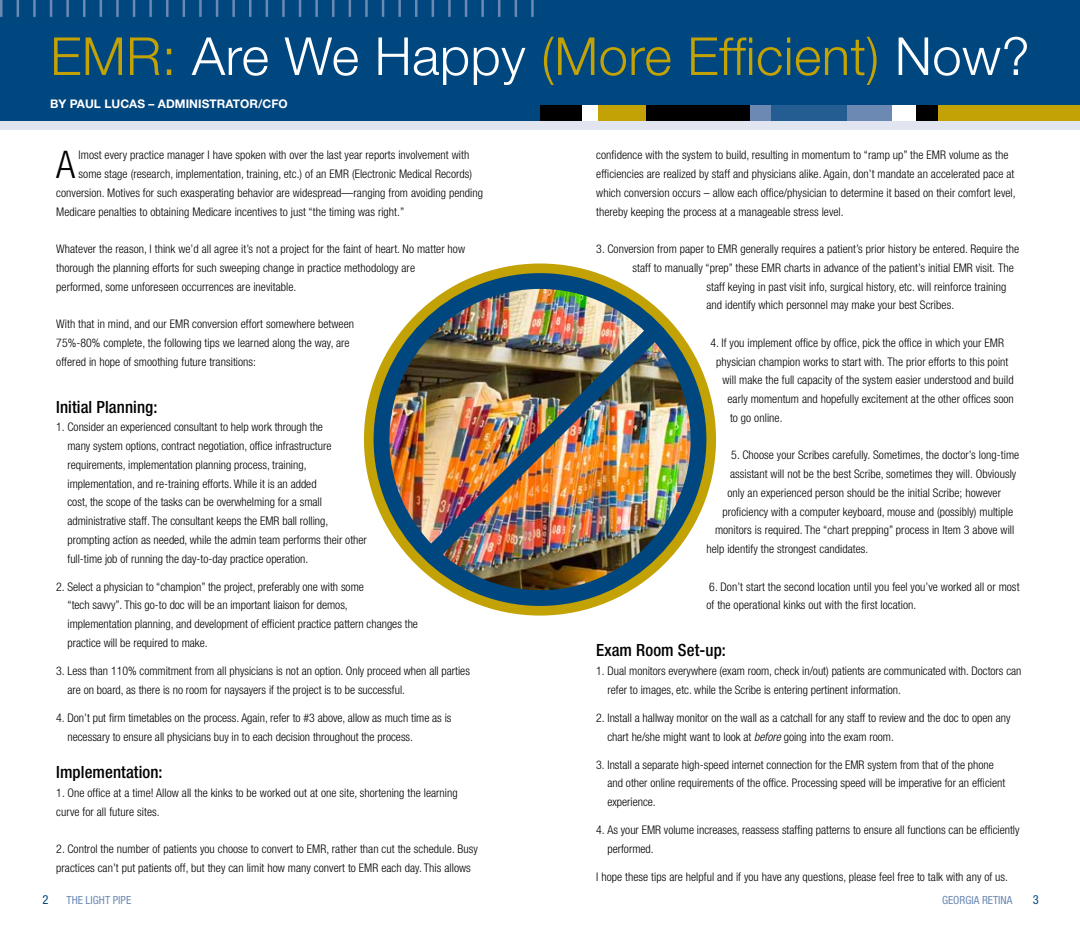
<style>
.page{position:relative;width:1080px;height:945px;background:#fff}
.page>*{position:absolute;margin:0;border:0;box-sizing:border-box;transform-origin:0 0}
.t1{font:300 52.5px "Helvetica Neue LT Std";letter-spacing:.01em;color:#c2a204}
.t2{font:300 condensed 38.12px "Helvetica Neue LT Std";color:#000}
.t3{font:500 condensed 16.88px "Helvetica Neue LT Std";letter-spacing:.005em;color:#000}
.t4{font:condensed 12.5px "Helvetica Neue LT Std";color:#00467f}
.t5{font:300 condensed 11.88px/18.8px "Helvetica Neue LT Std";letter-spacing:.005em;color:#000}
.t6{font:700 11.88px "Helvetica Neue LT Std";letter-spacing:.005em;color:#fff}
.t7{font:condensed 11.25px "Helvetica Neue LT Std";color:#6c89b4}
.s1{color:#fff}
.s2{font-style:italic}
</style>
<div class="page">
<div style="left:0;top:0;width:1080px;height:130px;background:#e1e5ef"></div>
<div style="left:0;top:0;width:1080px;height:121px;background:#00467f"></div>
<div style="left:910px;top:105px;width:170px;height:16px;background:#c2a204"></div>
<div style="left:879px;top:105px;width:46px;height:16px;background:#fff"></div>
<div style="left:916px;top:105px;width:21px;height:16px;background:#000"></div>
<div style="left:846px;top:105px;width:46px;height:16px;background:#6c89b4"></div>
<div style="left:743px;top:105px;width:103px;height:16px;background:#235d92"></div>
<div style="left:725px;top:105px;width:45px;height:16px;background:#6c89b4"></div>
<div style="left:540px;top:105px;width:209px;height:16px;background:#000"></div>
<div style="left:592px;top:105px;width:54px;height:16px;background:#c2a204"></div>
<div style="left:582px;top:105px;width:16px;height:16px;background:#fff"></div>
<hr style="left:481px;top:0;width:3px;height:17px;background:#6c89b4">
<svg style="left:465px;top:0;width:2px;height:17px"></svg>
<hr style="left:448px;top:0;width:3px;height:17px;background:#6c89b4">
<svg style="left:432px;top:0;width:2px;height:17px"></svg>
<hr style="left:415px;top:0;width:3px;height:17px;background:#6c89b4">
<hr style="left:398px;top:0;width:3px;height:17px;background:#6c89b4">
<svg style="left:382px;top:0;width:2px;height:17px"></svg>
<hr style="left:365px;top:0;width:3px;height:17px;background:#6c89b4">
<svg style="left:349px;top:0;width:2px;height:17px"></svg>
<hr style="left:332px;top:0;width:3px;height:17px;background:#6c89b4">
<hr style="left:315px;top:0;width:3px;height:17px;background:#6c89b4">
<svg style="left:299px;top:0;width:2px;height:17px"></svg>
<hr style="left:282px;top:0;width:3px;height:17px;background:#6c89b4">
<svg style="left:266px;top:0;width:2px;height:17px"></svg>
<hr style="left:249px;top:0;width:3px;height:17px;background:#6c89b4">
<hr style="left:232px;top:0;width:3px;height:17px;background:#6c89b4">
<svg style="left:216px;top:0;width:2px;height:17px"></svg>
<hr style="left:199px;top:0;width:3px;height:17px;background:#6c89b4">
<svg style="left:183px;top:0;width:2px;height:17px"></svg>
<hr style="left:166px;top:0;width:3px;height:17px;background:#6c89b4">
<hr style="left:149px;top:0;width:3px;height:17px;background:#6c89b4">
<svg style="left:133px;top:0;width:2px;height:17px"></svg>
<hr style="left:116px;top:0;width:3px;height:17px;background:#6c89b4">
<svg style="left:100px;top:0;width:2px;height:17px"></svg>
<hr style="left:83px;top:0;width:3px;height:17px;background:#6c89b4">
<hr style="left:66px;top:0;width:3px;height:17px;background:#6c89b4">
<svg style="left:50px;top:0;width:2px;height:17px"></svg>
<hr style="left:33px;top:0;width:3px;height:17px;background:#6c89b4">
<svg style="left:17px;top:0;width:2px;height:17px"></svg>
<hr style="left:0;top:0;width:3px;height:17px;background:#6c89b4">
<hr style="left:531px;top:0;width:3px;height:17px;background:#6c89b4">
<svg style="left:515px;top:0;width:2px;height:17px"></svg>
<hr style="left:498px;top:0;width:3px;height:17px;background:#6c89b4">
<div style="left:364px;top:263px;width:352px;height:353px;border:16px solid #c2a204;border-radius:50%"></div>
<img style="left:381px;top:281px;width:318px;height:317px;border-radius:159px">
<div style="left:374px;top:273px;width:332px;height:333px;border:16px solid #00467f;border-radius:50%"></div>
<img style="left:410px;top:311px;width:265px;height:265px">
<h1 class="t1" style="left:50px;top:24px;width:981px">EMR: <span class="s1">Are We Happy</span> (More Efficient) <span class="s1">Now?</span></h1>
<p class="t6" style="left:50px;top:97px;width:238px">BY PAUL LUCAS – ADMINISTRATOR/CFO</p>
<h2 class="t2" style="left:56px;top:143px;width:21px">A</h2>
<p class="t5" style="left:79px;top:146px;width:392px">lmost every practice manager I have spoken with over the last year reports involvement with</p>
<p class="t5" style="left:79px;top:164px;width:395px">some stage (research, implementation, training, etc.) of an EMR (Electronic Medical Records)</p>
<p class="t5" style="left:56px;top:183px;width:428px">conversion. Motives for such exasperating behavior are widespread—ranging from avoiding pending</p>
<p class="t5" style="left:56px;top:202px;width:350px">Medicare penalties to obtaining Medicare incentives to just “the timing was right.”</p>
<p class="t5" style="left:56px;top:239px;width:410px">Whatever the reason, I think we’d all agree it’s not a project for the faint of heart. No matter how thorough the planning efforts for such sweeping change in practice methodology are<br>performed, some unforeseen occurrences are inevitable.</p>
<p class="t5" style="left:56px;top:314px;width:299px">With that in mind, and our EMR conversion effort somewhere between<br>75%-80% complete, the following tips we learned along the way, are offered in hope of smoothing future transitions:</p>
<h3 class="t3" style="left:56px;top:396px;width:103px">Initial Planning:</h3>
<p class="t5" style="left:67px;top:418px;width:301px;text-indent:-11px">1. Consider an experienced consultant to help work through the<br>many system options, contract negotiation, office infrastructure requirements, implementation planning process, training, implementation, and re-training efforts. While it is an added<br>cost, the scope of the tasks can be overwhelming for a small administrative staff. The consultant keeps the EMR ball rolling, prompting action as needed, while the admin team performs their other full-time job of running the day-to-day practice operation.</p>
<p class="t5" style="left:67px;top:577px;width:352px;text-indent:-11px">2. Select a physician to “champion” the project, preferably one with some<br>“tech savvy”. This go-to doc will be an important liaison for demos,<br>implementation planning, and development of efficient practice pattern changes the practice will be required to make.</p>
<p class="t5" style="left:67px;top:661px;width:404px;text-indent:-11px">3. Less than 110% commitment from all physicians is not an option. Only proceed when all parties are on board, as there is no room for naysayers if the project is to be successful.</p>
<p class="t5" style="left:67px;top:708px;width:386px;text-indent:-11px">4. Don’t put firm timetables on the process. Again, refer to #3 above, allow as much time as is necessary to ensure all physicians buy in to each decision throughout the process.</p>
<h3 class="t3" style="left:56px;top:762px;width:108px">Implementation:</h3>
<p class="t5" style="left:56px;top:783px;width:403px">1. One office at a time! Allow all the kinks to be worked out at one site, shortening the learning curve for all future sites.</p>
<p class="t5" style="left:56px;top:839px;width:423px">2. Control the number of patients you choose to convert to EMR, rather than cut the schedule. Busy practices can’t put patients off, but they can limit how many convert to EMR each day. This allows</p>
<p class="t4" style="left:42px;top:893px;width:8px">2</p>
<p class="t7" style="left:66px;top:893px;width:66px">THE LIGHT PIPE</p>
<p class="t5" style="left:596px;top:146px;width:421px">confidence with the system to build, resulting in momentum to “ramp up” the EMR volume as the efficiencies are realized by staff and physicians alike. Again, don’t mandate an accelerated pace at which conversion occurs – allow each office/physician to determine it based on their comfort level, thereby keeping the process at a manageable stress level.</p>
<p class="t5" style="left:596px;top:239px;width:424px">3. Conversion from paper to EMR generally requires a patient’s prior history be entered. Require the</p>
<p class="t5" style="left:633px;top:258px;width:383px">staff to manually “prep” these EMR charts in advance of the patient’s initial EMR visit. The</p>
<p class="t5" style="left:706px;top:277px;width:302px">staff keying in past visit info, surgical history, etc. will reinforce training</p>
<p class="t5" style="left:706px;top:296px;width:249px">and identify which personnel may make your best Scribes.</p>
<p class="t5" style="left:710px;top:333px;width:295px">4. If you implement office by office, pick the office in which your EMR</p>
<p class="t5" style="left:716px;top:352px;width:294px">physician champion works to start with. The prior efforts to this point</p>
<p class="t5" style="left:723px;top:371px;width:293px">will make the full capacity of the system easier understood and build</p>
<p class="t5" style="left:728px;top:389px;width:288px">early momentum and hopefully excitement at the other offices soon</p>
<p class="t5" style="left:730px;top:408px;width:54px">to go online.</p>
<p class="t5" style="left:731px;top:446px;width:290px">5. Choose your Scribes carefully. Sometimes, the doctor’s long-time</p>
<p class="t5" style="left:730px;top:464px;width:288px">assistant will not be the best Scribe, sometimes they will. Obviously</p>
<p class="t5" style="left:728px;top:483px;width:275px">only an experienced person should be the initial Scribe; however</p>
<p class="t5" style="left:723px;top:502px;width:292px">proficiency with a computer keyboard, mouse and (possibly) multiple</p>
<p class="t5" style="left:715px;top:521px;width:301px">monitors is required. The “chart prepping” process in Item 3 above will</p>
<p class="t5" style="left:706px;top:539px;width:163px">help identify the strongest candidates.</p>
<p class="t5" style="left:706px;top:577px;width:315px">6. Don’t start the second location until you feel you’ve worked all or most of the operational kinks out with the first location.</p>
<h3 class="t3" style="left:596px;top:640px;width:131px">Exam Room Set-up:</h3>
<p class="t5" style="left:607px;top:661px;width:416px;text-indent:-11px">1. Dual monitors everywhere (exam room, check in/out) patients are communicated with. Doctors can refer to images, etc. while the Scribe is entering pertinent information.</p>
<p class="t5" style="left:607px;top:708px;width:404px;text-indent:-11px">2. Install a hallway monitor on the wall as a catchall for any staff to review and the doc to open any chart he/she might want to look at <span class="s2">before</span> going into the exam room.</p>
<p class="t5" style="left:607px;top:755px;width:399px;text-indent:-11px">3. Install a separate high-speed internet connection for the EMR system from that of the phone and other online requirements of the office. Processing speed will be imperative for an efficient experience.</p>
<p class="t5" style="left:607px;top:821px;width:414px;text-indent:-11px">4. As your EMR volume increases, reassess staffing patterns to ensure all functions can be efficiently performed.</p>
<p class="t5" style="left:596px;top:868px;width:413px">I hope these tips are helpful and if you have any questions, please feel free to talk with any of us.</p>
<p class="t7" style="left:942px;top:893px;width:72px">GEORGIA RETINA</p>
<p class="t4" style="left:1033px;top:893px;width:7px">3</p>
</div>
